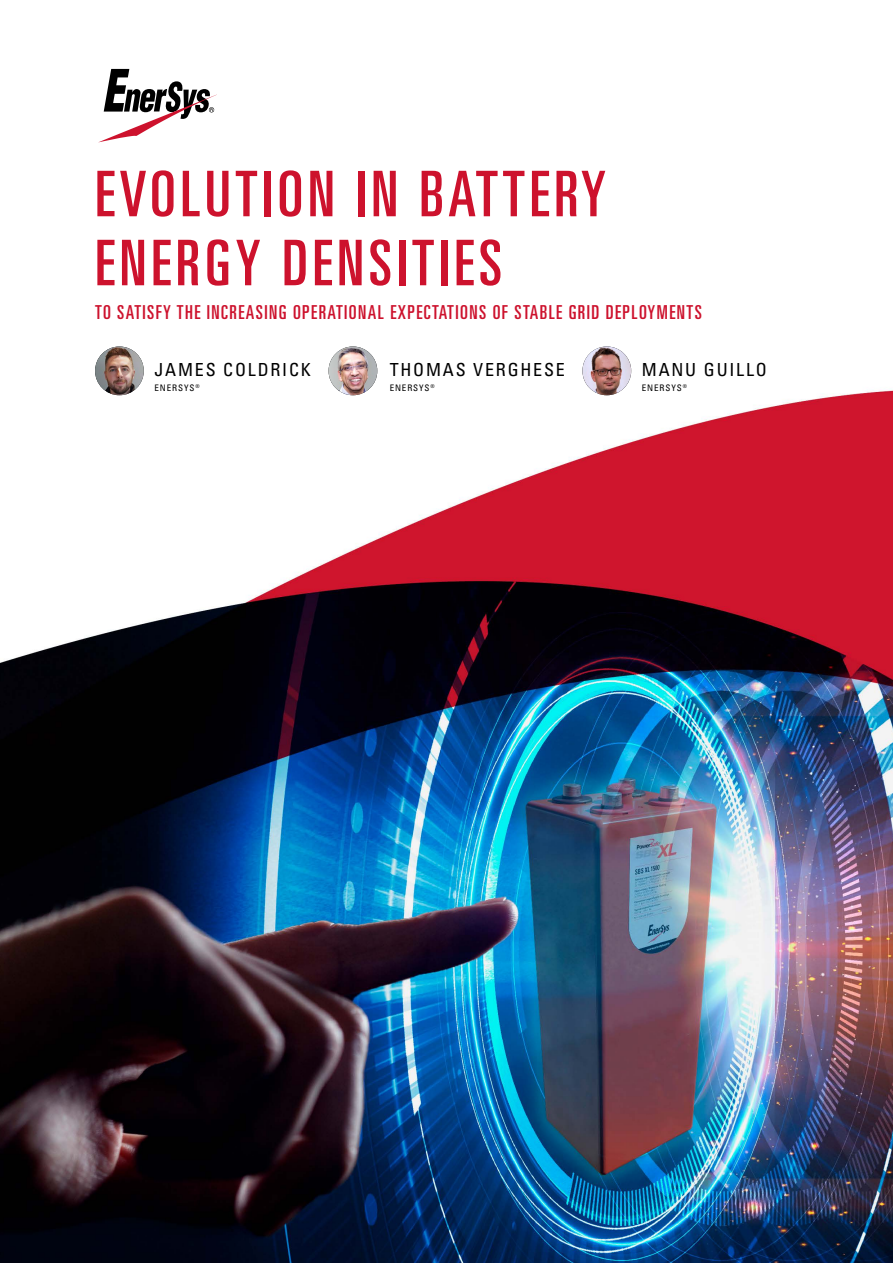
<style>
.page{position:relative;width:893px;height:1263px;background:#fff}
.page>*{position:absolute;margin:0;border:0;box-sizing:border-box;transform-origin:0 0}
.t1{font:ultra-condensed 63px/69px "Univers LT Std";letter-spacing:.075em;color:#cd122d}
.t2{font:ultra-condensed 19.2px "Univers LT Std";letter-spacing:.075em;color:#cd122d}
.t3{font:condensed 18px "Univers LT Std";letter-spacing:.1em;color:#000}
.t4{font:condensed 9px "Univers LT Std";letter-spacing:.1em;color:#000}
</style>
<div class="page">
<img style="left:0;top:142px;width:893px;height:1121px">
<img style="left:95px;top:346px;width:49px;height:49px;border-radius:24px">
<img style="left:582px;top:346px;width:49px;height:49px;border-radius:24px">
<img style="left:329px;top:346px;width:48px;height:49px;border-radius:24px">
<svg style="left:99px;top:69px;width:118px;height:73px"></svg>
<h1 class="t1" style="left:95px;top:159px;width:513px">EVOLUTION IN BATTERY<br>ENERGY DENSITIES</h1>
<p class="t2" style="left:95px;top:302px;width:608px">TO SATISFY THE INCREASING OPERATIONAL EXPECTATIONS OF STABLE GRID DEPLOYMENTS</p>
<p class="t3" style="left:154px;top:358px;width:158px">JAMES COLDRICK</p>
<p class="t4" style="left:154px;top:382px;width:47px">ENERSYS<sup>®</sup></p>
<p class="t3" style="left:390px;top:358px;width:177px">THOMAS VERGHESE</p>
<p class="t4" style="left:390px;top:382px;width:47px">ENERSYS<sup>®</sup></p>
<p class="t3" style="left:642px;top:358px;width:126px">MANU GUILLO</p>
<p class="t4" style="left:642px;top:382px;width:47px">ENERSYS<sup>®</sup></p>
</div>
